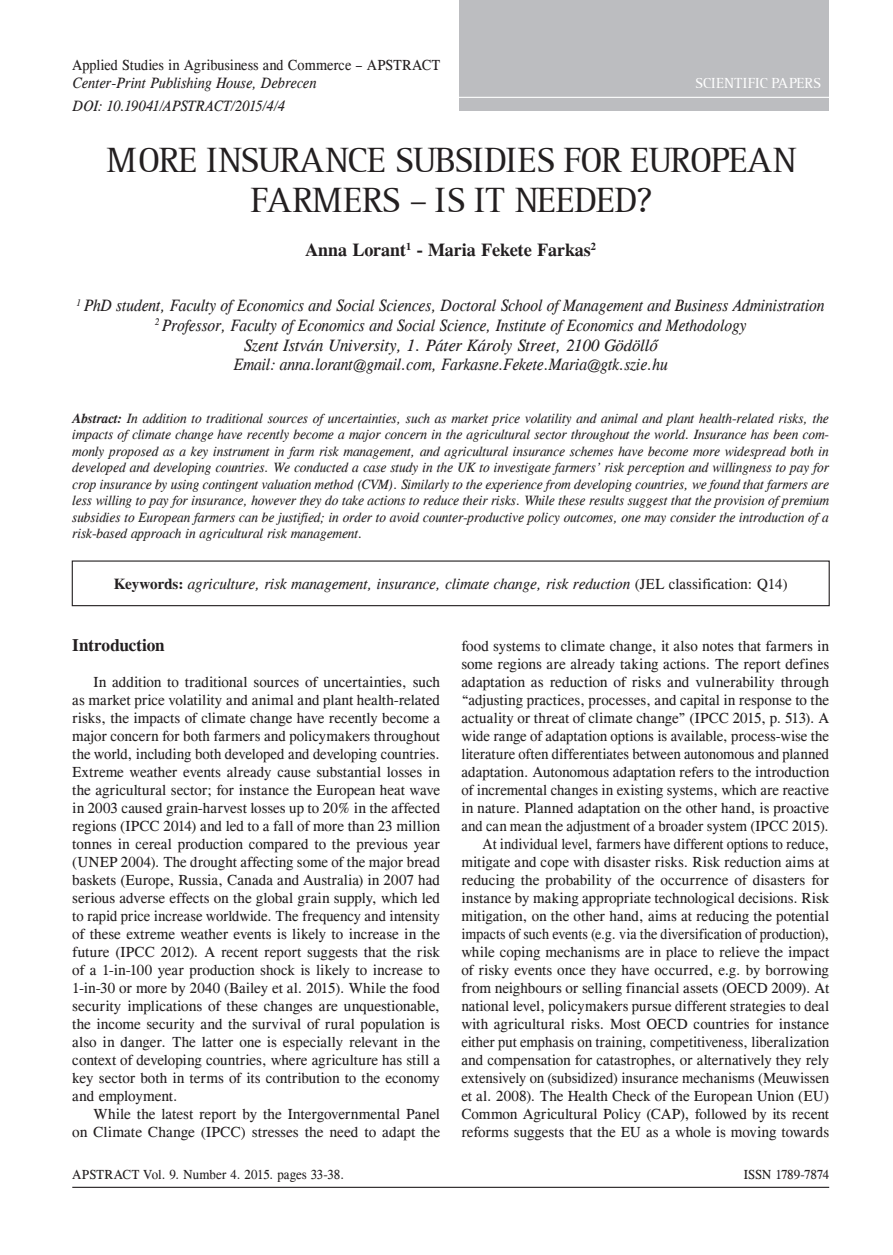
<style>
.page{position:relative;width:893px;height:1255px;background:#fff}
.page>*{position:absolute;margin:0;border:0;box-sizing:border-box;transform-origin:0 0}
.t1{font:36px/40.5px "Rotis Srf PFL";color:#231f20;text-align:center}
.t2{font:700 18px "CG Times";color:#231f20}
.t3{font:700 17.25px "CG Times";letter-spacing:-.01em;color:#231f20}
.t4{font:italic 16.5px/19.5px "CG Times";color:#231f20;text-align:center;scale:.93 1}
.t5{font:15px/18px "CG Times";color:#231f20;text-align:right}
.t6{font:italic 15px "CG Times";color:#231f20}
.t7{font:italic 15px "CG Times";color:#231f20;scale:.95 1}
.t8{font:15px "CG Times";color:#231f20;scale:.95 1}
.t9{font:15px "Rotis Srf PFL";letter-spacing:.015em;color:#fff}
.t10{font:italic 13.5px/16.5px "CG Times";color:#231f20;text-align:justify}
.t11{font:13.5px "CG Times";color:#231f20;scale:.96 1}
.s1{font-weight:700}
.s2{font-weight:700;font-style:normal}
.s3{font-style:normal}
</style>
<div class="page">
<div style="left:460px;top:0;width:369px;height:111px;background:#bcbdc0"></div>
<hr style="left:72px;top:1186px;width:757px;height:1px;background:#231f20">
<hr style="left:72px;top:97px;width:757px;height:1px;background:#fff">
<div style="left:72px;top:560px;width:758px;height:46px;border:1px solid #231f20"></div>
<img style="left:224px;top:560px;width:445px;height:47px">
<p class="t8" style="left:72px;top:57px;width:389px">Applied Studies in Agribusiness and Commerce – APSTRACT</p>
<p class="t7" style="left:72px;top:75px;width:259px">Center-Print Publishing House, Debrecen</p>
<p class="t9" style="left:695px;top:74px;width:127px">SCIENTIFIC PAPERS</p>
<p class="t7" style="left:73px;top:97px;width:224px">DOI: 10.19041/APSTRACT/2015/4/4</p>
<h1 class="t1" style="left:107px;top:141px;width:690px">MORE INSURANCE SUBSIDIES FOR EUROPEAN<br>FARMERS – IS IT NEEDED?</h1>
<p class="t2" style="left:305px;top:239px;width:292px">Anna Lorant<sup>1</sup> - Maria Fekete Farkas<sup>2</sup></p>
<p class="t4" style="left:77px;top:296px;width:806px"><sup>1</sup> PhD student, Faculty of Economics and Social Sciences, Doctoral School of Management and Business Administration <sup>2</sup> Professor, Faculty of Economics and Social Science, Institute of Economics and Methodology<br>Szent István University, 1. Páter Károly Street, 2100 Gödöllő<br>Email: anna.lorant@gmail.com, Farkasne.Fekete.Maria@gtk.szie.hu</p>
<p class="t10" style="left:72px;top:410px;width:758px"><span class="s1">Abstract:</span> In addition to traditional sources of uncertainties, such as market price volatility and animal and plant health-related risks, the impacts of climate change have recently become a major concern in the agricultural sector throughout the world. Insurance has been com&shy;monly proposed as a key instrument in farm risk management, and agricultural insurance schemes have become more widespread both in developed and developing countries. We conducted a case study in the UK to investigate farmers’ risk perception and willingness to pay for crop insurance by using contingent valuation method (CVM). Similarly to the experience from developing countries, we found that farmers are less willing to pay for insurance, however they do take actions to reduce their risks. While these results suggest that the provision of premium subsidies to European farmers can be justified; in order to avoid counter-productive policy outcomes, one may consider the introduction of a risk-based approach in agricultural risk management.</p>
<p class="t6" style="left:114px;top:575px;width:675px"><span class="s2">Keywords:</span> agriculture, risk management, insurance, climate change, risk reduction <span class="s3">(JEL classification: Q14)</span></p>
<p class="t3" style="left:72px;top:634px;width:94px">Introduction</p>
<p class="t5" style="left:72px;top:673px;width:369px;text-align:justify;text-indent:21px">In addition to traditional sources of uncertainties, such as market price volatility and animal and plant health-related risks, the impacts of climate change have recently become a major concern for both farmers and policymakers throughout the world, including both developed and developing countries.<br>Extreme weather events already cause substantial losses in the agricultural sector; for instance the European heat wave in 2003 caused grain-harvest losses up to 20% in the affected regions (IPCC 2014) and led to a fall of more than 23 million tonnes in cereal production compared to the previous year (UNEP 2004). The drought affecting some of the major bread baskets (Europe, Russia, Canada and Australia) in 2007 had serious adverse effects on the global grain supply, which led to rapid price increase worldwide. The frequency and intensity of these extreme weather events is likely to increase in the future (IPCC 2012). A recent report suggests that the risk of a 1-in-100 year production shock is likely to increase to 1-in-30 or more by 2040 (Bailey et al. 2015). While the food security implications of these changes are unquestionable, the income security and the survival of rural population is also in danger. The latter one is especially relevant in the context of developing countries, where agriculture has still a key sector both in terms of its contribution to the economy and employment.</p>
<p class="t5" style="left:72px;top:1105px;width:369px">While the latest report by the Intergovernmental Panel<br>on Climate Change (IPCC) stresses the need to adapt the</p>
<p class="t5" style="left:461px;top:637px;width:369px">food systems to climate change, it also notes that farmers in some regions are already taking actions. The report defines adaptation as reduction of risks and vulnerability through “adjusting practices, processes, and capital in response to the actuality or threat of climate change” (IPCC 2015, p. 513). A wide range of adaptation options is available, process-wise the literature often differentiates between autonomous and planned adaptation. Autonomous adaptation refers to the introduction of incremental changes in existing systems, which are reactive in nature. Planned adaptation on the other hand, is proactive and can mean the adjustment of a broader system (IPCC 2015).<br>At individual level, farmers have different options to reduce, mitigate and cope with disaster risks. Risk reduction aims at reducing the probability of the occurrence of disasters for instance by making appropriate technological decisions. Risk mitigation, on the other hand, aims at reducing the potential impacts of such events (e.g. via the diversification of production), while coping mechanisms are in place to relieve the impact of risky events once they have occurred, e.g. by borrowing from neighbours or selling financial assets (OECD 2009). At national level, policymakers pursue different strategies to deal with agricultural risks. Most OECD countries for instance either put emphasis on training, competitiveness, liberalization and compensation for catastrophes, or alternatively they rely extensively on (subsidized) insurance mechanisms (Meuwissen et al. 2008). The Health Check of the European Union (EU)<br>Common Agricultural Policy (CAP), followed by its recent reforms suggests that the EU as a whole is moving towards</p>
<p class="t11" style="left:72px;top:1166px;width:285px">APSTRACT Vol. 9. Number 4. 2015. pages 33-38.</p>
<p class="t11" style="left:744px;top:1166px;width:90px">ISSN 1789-7874</p>
</div>
